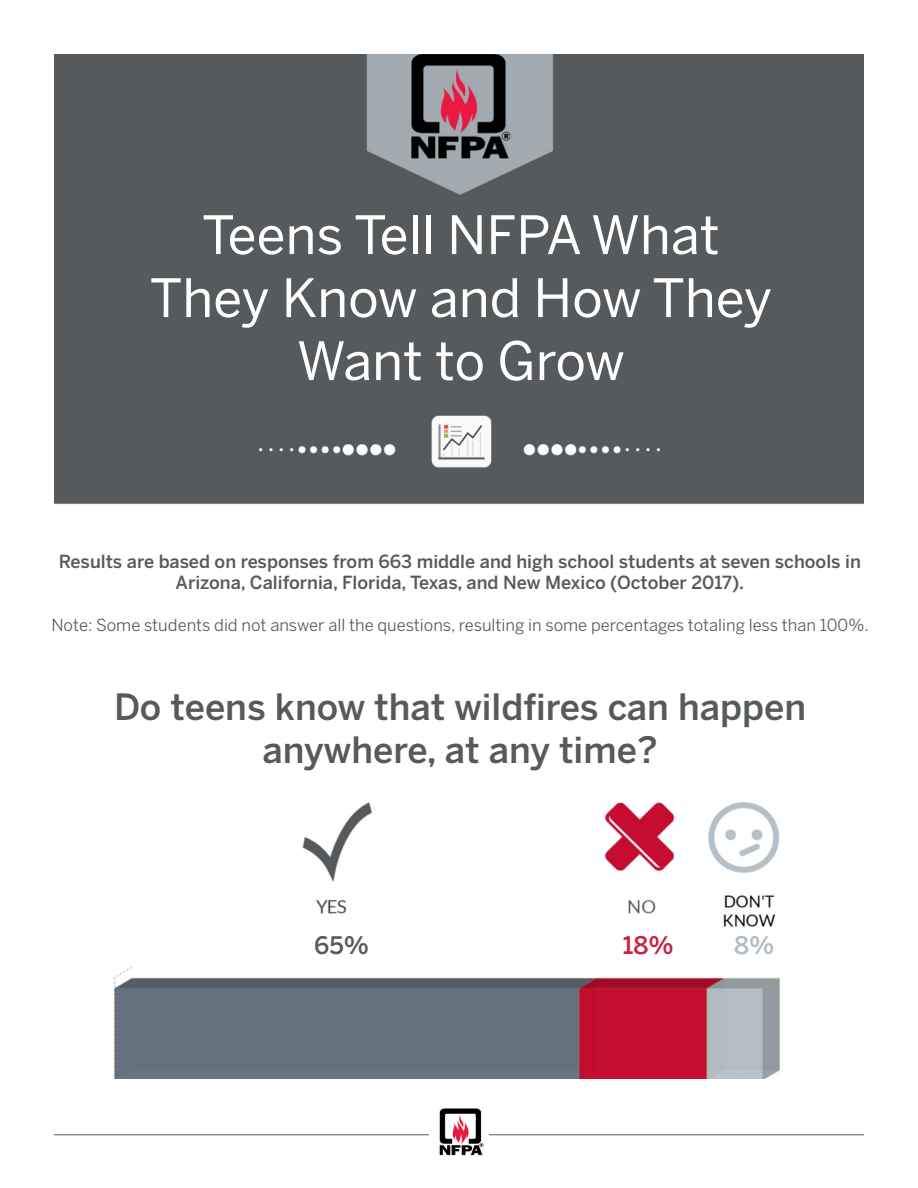
<style>
.page{position:relative;width:918px;height:1188px;background:#fff}
.page>*{position:absolute;margin:0;border:0;box-sizing:border-box;transform-origin:0 0}
.t1{font:52.5px/63px "Benton Sans";color:#fff;text-align:center}
.t2{font:500 36px/43.2px "Benton Sans";color:#565a5d;text-align:center}
.t3{font:500 24px "Benton Sans";color:#565a5d}
.t4{font:500 24px "Benton Sans";color:#c82343}
.t5{font:500 24px "Benton Sans";color:#b4bdc4}
.t6{font:500 18px/21.6px "Benton Sans";color:#565a5d;text-align:center}
.t7{font:16.5px "Benton Sans";color:#565a5d}
</style>
<div class="page">
<img style="left:54px;top:54px;width:810px;height:451px">
<img style="left:113px;top:802px;width:667px;height:277px">
<div style="left:314px;top:935px;width:460px;height:31px;background:#fff"></div>
<hr style="left:54px;top:1135px;width:810px;height:1px;background:#565a5d">
<div style="left:430px;top:1104px;width:59px;height:61px;background:#fff"></div>
<img style="left:439px;top:1108px;width:45px;height:48px">
<p class="t1" style="left:150px;top:204px;width:624px">Teens Tell NFPA What<br>They Know and How They<br>Want to Grow</p>
<p class="t6" style="left:59px;top:550px;width:804px">Results are based on responses from 663 middle and high school students at seven schools in<br>Arizona, California, Florida, Texas, and New Mexico (October 2017).</p>
<p class="t7" style="left:51px;top:615px;width:819px">Note: Some students did not answer all the questions, resulting in some percentages totaling less than 100%.</p>
<p class="t2" style="left:114px;top:685px;width:694px">Do teens know that wildfires can happen anywhere, at any time?</p>
<p class="t3" style="left:314px;top:931px;width:56px">65%</p>
<p class="t4" style="left:623px;top:931px;width:52px">18%</p>
<p class="t5" style="left:734px;top:931px;width:42px">8%</p>
</div>
